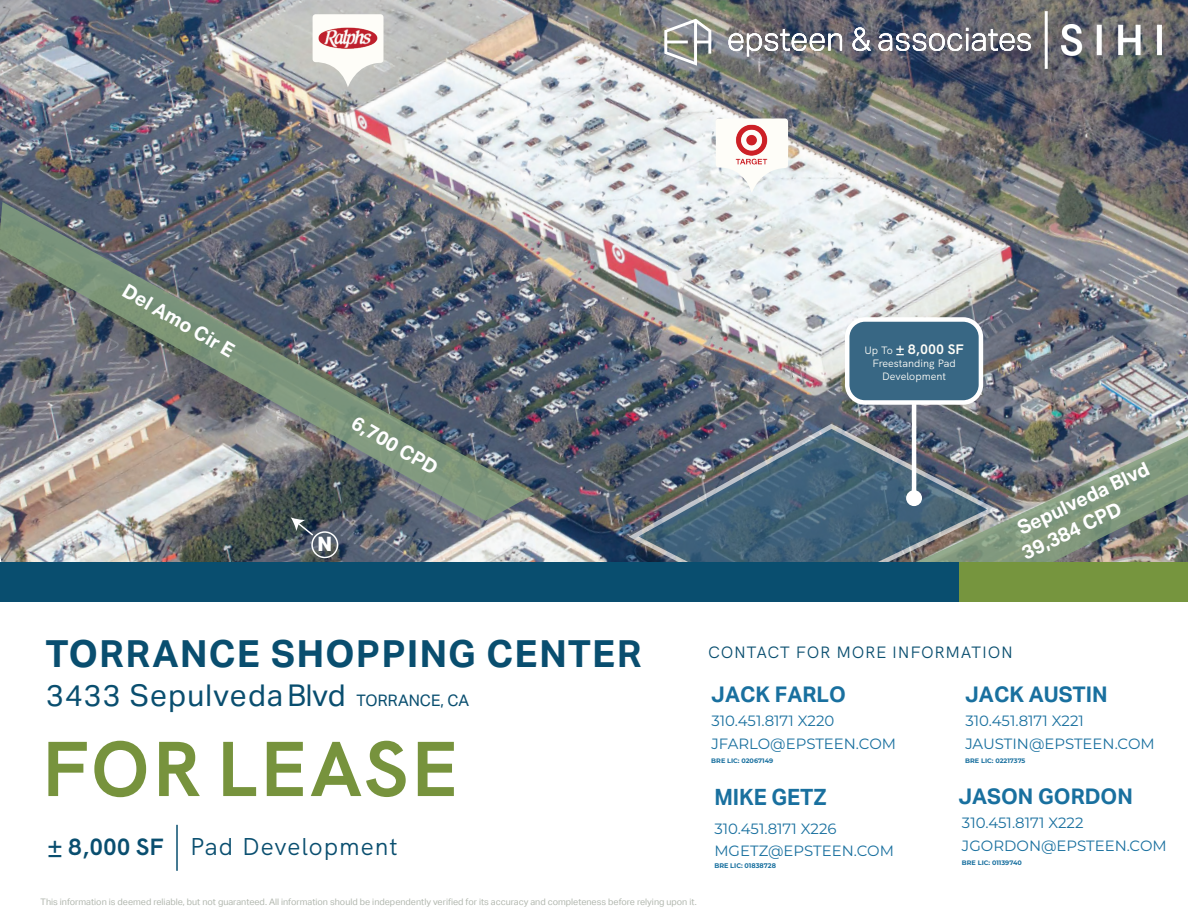
<style>
.page{position:relative;width:1188px;height:918px;background:#fff}
.page>*{position:absolute;margin:0;border:0;box-sizing:border-box;transform-origin:0 0}
.t1{font:700 77.7px "HK Grotesk";letter-spacing:.04em;color:#77933d}
.t2{font:700 37.35px "Aktiv Grotesk Arbc";letter-spacing:.04em;color:#094e6f}
.t3{font:30px "Aktiv Grotesk Arbc";letter-spacing:.04em;color:#094e6f}
.t4{font:24.45px "HK Grotesk";letter-spacing:.04em;color:#094e6f}
.t5{font:700 22.5px "Aktiv Grotesk";color:#19709f;scale:.96 1}
.t6{font:700 21.6px "Aktiv Grotesk";color:#19709f}
.t7{font:800 19.8px "Aktiv Grotesk";color:#fff}
.t8{font:700 19.5px "Aktiv Grotesk Arbc";color:#fff}
.t9{font:16.5px "HK Grotesk";letter-spacing:.04em;color:#094e6f}
.t10{font:14.85px/22.4px "Montserrat";color:#19709f}
.t11{font:700 13.65px "HK Grotesk";color:#fefdf8}
.t12{font:10.65px/12.8px "HK Grotesk";color:#fefdf8;text-align:center}
.t13{font:9px "Aktiv Grotesk";color:#b1b7ae}
.t14{font:700 6.75px "Montserrat";color:#19709f;scale:.96 1}
.t15{font:700 6.45px "Montserrat";color:#19709f}
.s1{font-weight:400;font-size:10.65px}
.s2{font-size:15.9px}
.s3{font-weight:700;font-size:23.55px}
</style>
<div class="page">
<img style="left:0;top:0;width:1188px;height:562px">
<img style="left:0;top:202px;width:534px;height:319px">
<img style="left:1002px;top:431px;width:186px;height:131px">
<img style="left:627px;top:421px;width:375px;height:141px">
<div style="left:0;top:562px;width:960px;height:40px;background:#094e6f"></div>
<div style="left:960px;top:562px;width:228px;height:40px;background:#76953e"></div>
<svg style="left:664px;top:19px;width:47px;height:47px"></svg>
<svg style="left:728px;top:27px;width:303px;height:29px"></svg>
<img style="left:1062px;top:24px;width:99px;height:32px">
<hr style="left:1045px;top:11px;width:3px;height:58px;background:#fff">
<svg style="left:716px;top:118px;width:72px;height:75px"></svg>
<img style="left:735px;top:123px;width:34px;height:44px">
<svg style="left:313px;top:14px;width:70px;height:73px"></svg>
<img style="left:318px;top:20px;width:60px;height:37px">
<div style="left:847px;top:319px;width:134px;height:83px;background:#386784;border-radius:18px"></div>
<div style="left:845px;top:317px;width:138px;height:88px;border:4px solid #fff;border-radius:18px"></div>
<hr style="left:912px;top:404px;width:4px;height:90px;background:#fff">
<div style="left:906px;top:490px;width:16px;height:16px;background:#fff;border-radius:50%"></div>
<svg style="left:291px;top:517px;width:24px;height:20px"></svg>
<div style="left:311px;top:531px;width:28px;height:27px;border:2px solid #fff;border-radius:50%"></div>
<hr style="left:176px;top:825px;width:2px;height:46px;background:#094e6f">
<h3 class="t8" style="left:130px;top:279px;width:127px;rotate:30deg">Del Amo Cir E</h3>
<h3 class="t8" style="left:359px;top:411px;width:98px;rotate:30deg">6,700 CPD</h3>
<h3 class="t7" style="left:317px;top:533px;width:16px">N</h3>
<h3 class="t11" style="left:864px;top:339px;width:101px"><span class="s1">Up To</span> ± 8,000 SF</h3>
<p class="t12" style="left:872px;top:356px;width:85px">Freestanding Pad<br>Development</p>
<h3 class="t8" style="left:1014px;top:518px;width:144px;rotate:-25deg">Sepulveda Blvd</h3>
<h3 class="t8" style="left:1018px;top:543px;width:109px;rotate:-25deg">39,384 CPD</h3>
<h2 class="t2" style="left:45px;top:632px;width:598px">TORRANCE SHOPPING CENTER</h2>
<h3 class="t3" style="left:46px;top:678px;width:425px">3433 Sepulveda Blvd <span class="s2">TORRANCE, CA</span></h3>
<h1 class="t1" style="left:42px;top:709px;width:418px">FOR LEASE</h1>
<h3 class="t4" style="left:47px;top:828px;width:352px"><span class="s3">± 8,000 SF</span> Pad Development</h3>
<p class="t13" style="left:41px;top:896px;width:658px">This information is deemed reliable, but not guaranteed. All information should be independently verified for its accuracy and completeness before relying upon it.</p>
<h3 class="t9" style="left:708px;top:639px;width:306px">CONTACT FOR MORE INFORMATION</h3>
<h3 class="t6" style="left:711px;top:682px;width:136px">JACK FARLO</h3>
<h3 class="t6" style="left:965px;top:682px;width:144px">JACK AUSTIN</h3>
<h3 class="t10" style="left:711px;top:709px;width:186px">310.451.8171 X220<br>JFARLO@EPSTEEN.COM</h3>
<h3 class="t10" style="left:965px;top:709px;width:191px">310.451.8171 X221<br>JAUSTIN@EPSTEEN.COM</h3>
<p class="t15" style="left:711px;top:756px;width:63px">BRE LIC: 02067149</p>
<p class="t15" style="left:965px;top:756px;width:62px">BRE LIC: 02217375</p>
<h3 class="t5" style="left:714px;top:784px;width:118px">MIKE GETZ</h3>
<h3 class="t6" style="left:958px;top:784px;width:176px">JASON GORDON</h3>
<h3 class="t10" style="left:714px;top:817px;width:181px">310.451.8171 X226<br>MGETZ@EPSTEEN.COM</h3>
<p class="t14" style="left:714px;top:861px;width:66px">BRE LIC: 01838728</p>
<h3 class="t10" style="left:962px;top:811px;width:206px">310.451.8171 X222<br>JGORDON@EPSTEEN.COM</h3>
<p class="t15" style="left:962px;top:858px;width:61px">BRE LIC: 01139740</p>
</div>
